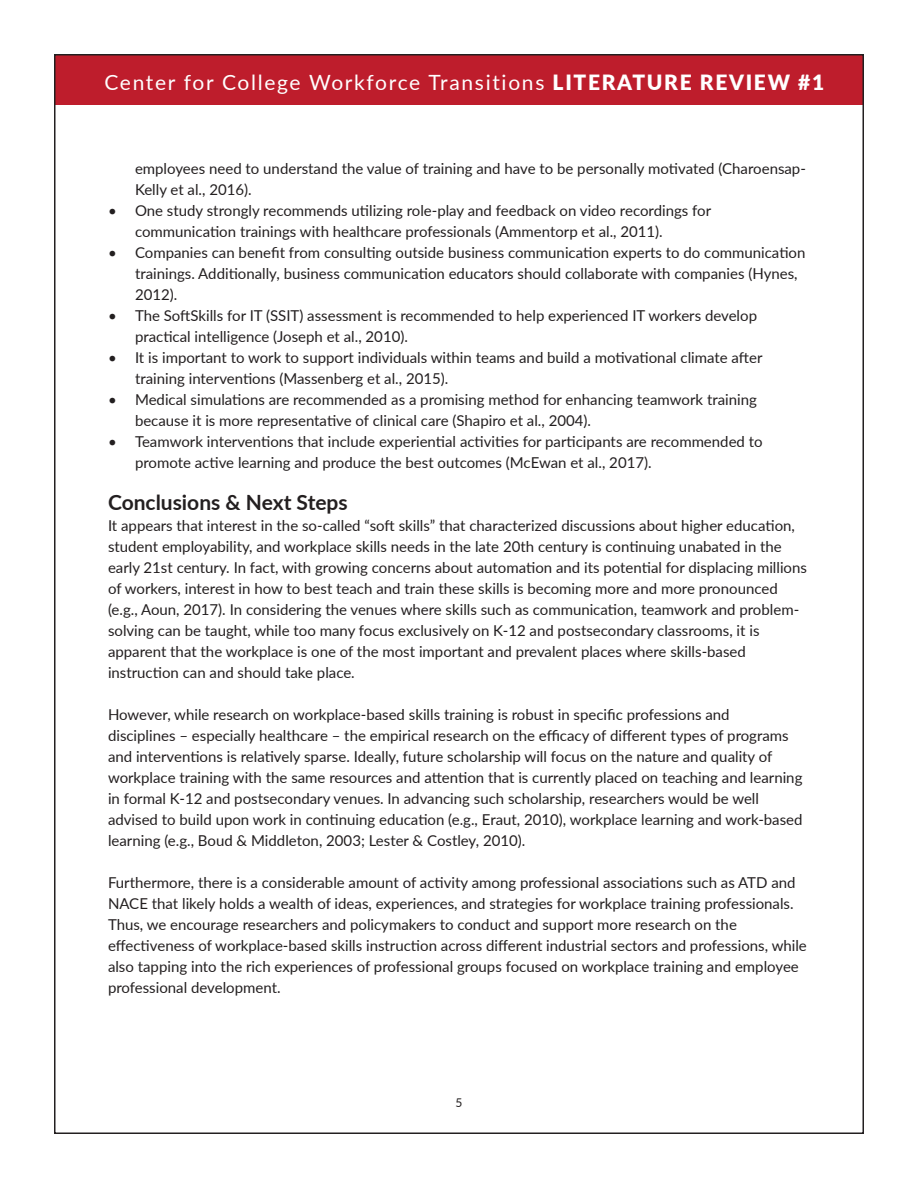
<style>
.page{position:relative;width:918px;height:1188px;background:#fff}
.page>*{position:absolute;margin:0;border:0;box-sizing:border-box;transform-origin:0 0}
.t1{font:21px "Lato";letter-spacing:.08em;color:#fff}
.P-body{font:700 21px "Lato";color:#231f20}
.P-body-2{font:15px/21px "Lato";color:#231f20}
.bullet{font:15px/21px "Lato";color:#231f20}
.t2{font:12px "Lato";color:#231f20}
.s1{font-weight:900}
</style>
<div class="page">
<div style="left:55px;top:55px;width:808px;height:50px;background:#be1d2c"></div>
<h1 class="t1" style="left:104px;top:67px;width:721px">Center for College Workforce Transitions <span class="s1">LITERATURE REVIEW #1</span></h1>
<p class="bullet" style="left:135px;top:157px;width:672px">employees need to understand the value of training and have to be personally motivated (Charoensap-<br>Kelly et al., 2016).</p>
<p class="bullet" style="left:135px;top:199px;width:578px;text-indent:-27px">• One study strongly recommends utilizing role-play and feedback on video recordings for communication trainings with healthcare professionals (Ammentorp et al., 2011).</p>
<p class="bullet" style="left:135px;top:241px;width:672px;text-indent:-27px">• Companies can benefit from consulting outside business communication experts to do communication trainings. Additionally, business communication educators should collaborate with companies (Hynes,<br>2012).</p>
<p class="bullet" style="left:135px;top:304px;width:624px;text-indent:-27px">• The SoftSkills for IT (SSIT) assessment is recommended to help experienced IT workers develop practical intelligence (Joseph et al., 2010).</p>
<p class="bullet" style="left:135px;top:346px;width:629px;text-indent:-27px">• It is important to work to support individuals within teams and build a motivational climate after training interventions (Massenberg et al., 2015).</p>
<p class="bullet" style="left:135px;top:388px;width:623px;text-indent:-27px">• Medical simulations are recommended as a promising method for enhancing teamwork training because it is more representative of clinical care (Shapiro et al., 2004).</p>
<p class="bullet" style="left:135px;top:430px;width:629px;text-indent:-27px">• Teamwork interventions that include experiential activities for participants are recommended to promote active learning and produce the best outcomes (McEwan et al., 2017).</p>
<p class="P-body" style="left:108px;top:487px;width:241px">Conclusions &amp; Next Steps</p>
<p class="P-body-2" style="left:108px;top:514px;width:700px">It appears that interest in the so-called “soft skills” that characterized discussions about higher education, student employability, and workplace skills needs in the late 20th century is continuing unabated in the early 21st century. In fact, with growing concerns about automation and its potential for displacing millions of workers, interest in how to best teach and train these skills is becoming more and more pronounced (e.g., Aoun, 2017). In considering the venues where skills such as communication, teamwork and problem&shy;solving can be taught, while too many focus exclusively on K-12 and postsecondary classrooms, it is apparent that the workplace is one of the most important and prevalent places where skills-based instruction can and should take place.</p>
<p class="P-body-2" style="left:108px;top:703px;width:696px">However, while research on workplace-based skills training is robust in specific professions and<br>disciplines – especially healthcare – the empirical research on the efficacy of different types of programs and interventions is relatively sparse. Ideally, future scholarship will focus on the nature and quality of workplace training with the same resources and attention that is currently placed on teaching and learning in formal K-12 and postsecondary venues. In advancing such scholarship, researchers would be well advised to build upon work in continuing education (e.g., Eraut, 2010), workplace learning and work-based learning (e.g., Boud &amp; Middleton, 2003; Lester &amp; Costley, 2010).</p>
<p class="P-body-2" style="left:108px;top:871px;width:700px">Furthermore, there is a considerable amount of activity among professional associations such as ATD and NACE that likely holds a wealth of ideas, experiences, and strategies for workplace training professionals.<br>Thus, we encourage researchers and policymakers to conduct and support more research on the effectiveness of workplace-based skills instruction across different industrial sectors and professions, while also tapping into the rich experiences of professional groups focused on workplace training and employee professional development.</p>
<p class="t2" style="left:456px;top:1094px;width:8px">5</p>
</div>
